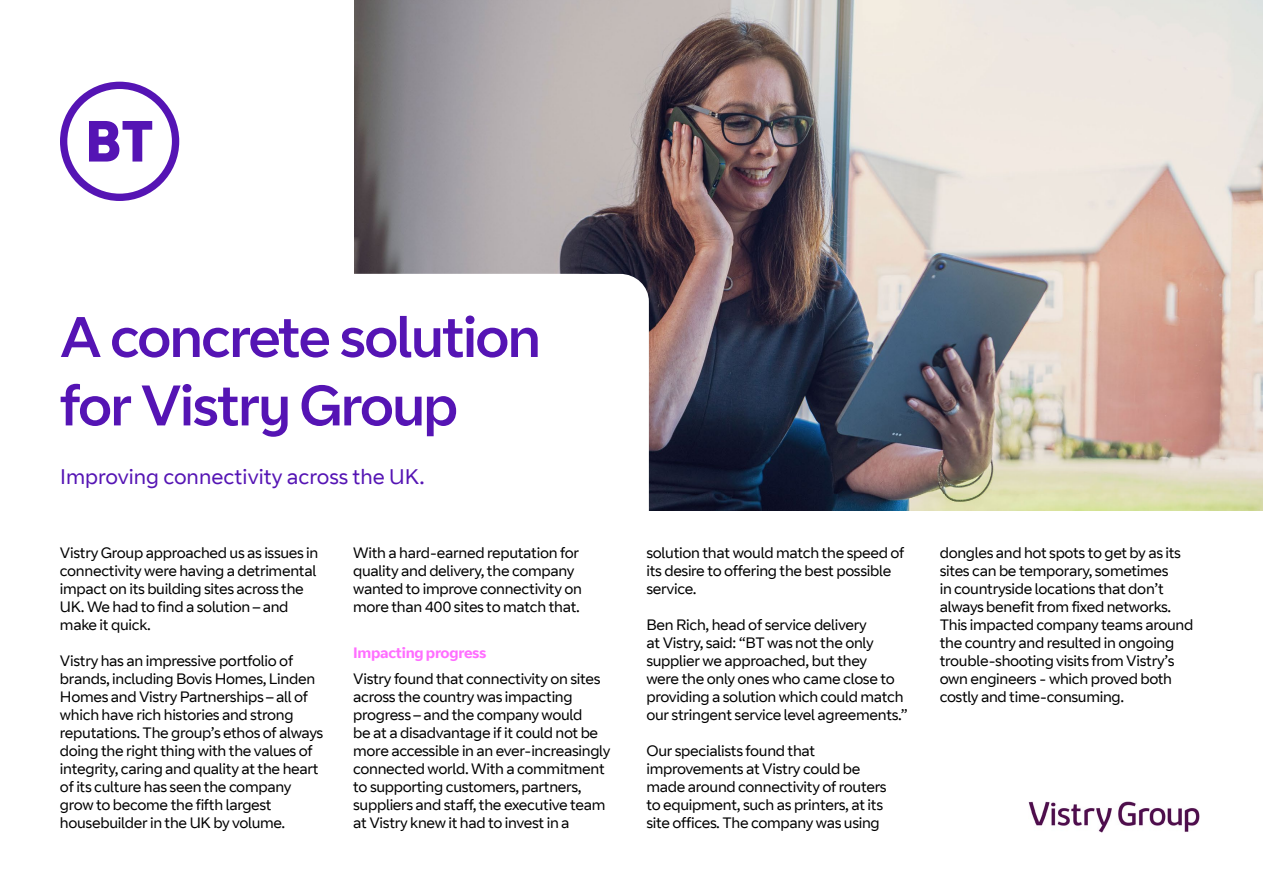
<style>
.page{position:relative;width:1263px;height:893px;background:#fff}
.page>*{position:absolute;margin:0;border:0;box-sizing:border-box;transform-origin:0 0}
.Headlines_Titles{font:57px/68.4px "BT Curve Headline";letter-spacing:-.02em;color:#5514b4}
.Body_copy{font:21px "BT Curve";color:#5514b4}
.Body_copy-2{font:15px/18px "BT Curve";letter-spacing:-.02em;color:#000}
.Body_copy-3{font:700 15px "BT Curve";letter-spacing:-.02em;color:#ff6eff}
</style>
<div class="page">
<img style="left:354px;top:0;width:909px;height:510px">
<svg style="left:607px;top:274px;width:42px;height:237px"></svg>
<svg style="left:365px;top:274px;width:242px;height:236px"></svg>
<svg style="left:354px;top:274px;width:11px;height:236px"></svg>
<svg style="left:60px;top:82px;width:119px;height:119px"></svg>
<img style="left:1029px;top:801px;width:171px;height:31px">
<p class="Headlines_Titles" style="left:60px;top:305px;width:482px">A concrete solution for Vistry Group</p>
<p class="Body_copy" style="left:60px;top:464px;width:366px">Improving connectivity across the UK.</p>
<p class="Body_copy-2" style="left:60px;top:544px;width:260px">Vistry Group approached us as issues in connectivity were having a detrimental impact on its building sites across the<br>UK. We had to find a solution – and make it quick.</p>
<p class="Body_copy-2" style="left:60px;top:652px;width:265px">Vistry has an impressive portfolio of brands, including Bovis Homes, Linden Homes and Vistry Partnerships – all of which have rich histories and strong reputations. The group’s ethos of always doing the right thing with the values of integrity, caring and quality at the heart of its culture has seen the company grow to become the fifth largest housebuilder in the UK by volume.</p>
<p class="Body_copy-2" style="left:353px;top:544px;width:230px">With a hard-earned reputation for quality and delivery, the company wanted to improve connectivity on more than 400 sites to match that.</p>
<p class="Body_copy-3" style="left:353px;top:644px;width:135px">Impacting progress</p>
<p class="Body_copy-2" style="left:353px;top:670px;width:259px">Vistry found that connectivity on sites across the country was impacting progress – and the company would<br>be at a disadvantage if it could not be more accessible in an ever-increasingly connected world. With a commitment to supporting customers, partners, suppliers and staff, the executive team at Vistry knew it had to invest in a</p>
<p class="Body_copy-2" style="left:646px;top:544px;width:259px">solution that would match the speed of its desire to offering the best possible service.</p>
<p class="Body_copy-2" style="left:646px;top:616px;width:263px">Ben Rich, head of service delivery<br>at Vistry, said: “BT was not the only supplier we approached, but they<br>were the only ones who came close to providing a solution which could match our stringent service level agreements.”</p>
<p class="Body_copy-2" style="left:646px;top:742px;width:242px">Our specialists found that improvements at Vistry could be made around connectivity of routers to equipment, such as printers, at its site offices. The company was using</p>
<p class="Body_copy-2" style="left:940px;top:544px;width:255px">dongles and hot spots to get by as its sites can be temporary, sometimes<br>in countryside locations that don’t always benefit from fixed networks.<br>This impacted company teams around the country and resulted in ongoing trouble-shooting visits from Vistry’s own engineers - which proved both costly and time-consuming.</p>
</div>
